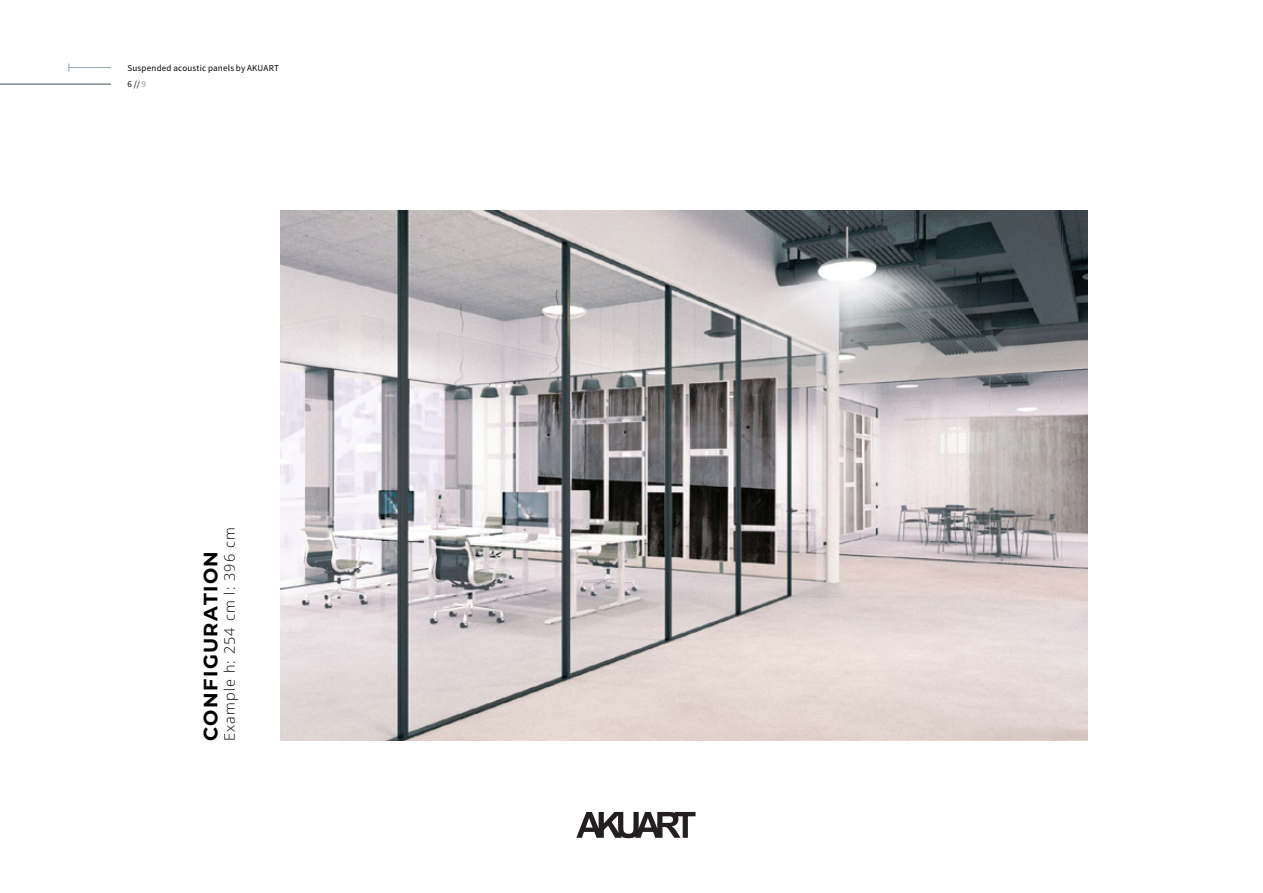
<style>
.page{position:relative;width:1263px;height:893px;background:#fff}
.page>*{position:absolute;margin:0;border:0;box-sizing:border-box;transform-origin:0 0}
.t1{font:700 19.2px "Montserrat";letter-spacing:.075em;color:#000}
.t2{font:300 14.4px "Open Sans";letter-spacing:.075em;color:#000}
.t3{font:9px/16.5px "Source Sans Pro";letter-spacing:.02em;color:#000}
.s1{color:#939598}
</style>
<div class="page">
<hr style="left:0;top:84px;width:111px;height:1px;background:#43525a">
<hr style="left:69px;top:67px;width:42px;height:1px;background:#95a3ab">
<svg style="left:576px;top:812px;width:119px;height:26px"></svg>
<img style="left:281px;top:211px;width:806px;height:530px">
<p class="t3" style="left:128px;top:59px;width:153px">Suspended acoustic panels by AKUART<br>6 // <span class="s1">9</span></p>
<h2 class="t2" style="left:220px;top:741px;width:215px;rotate:-90deg">Example h: 254 cm l: 396 cm</h2>
<h1 class="t1" style="left:197px;top:741px;width:191px;rotate:-90deg">CONFIGURATION</h1>
</div>
